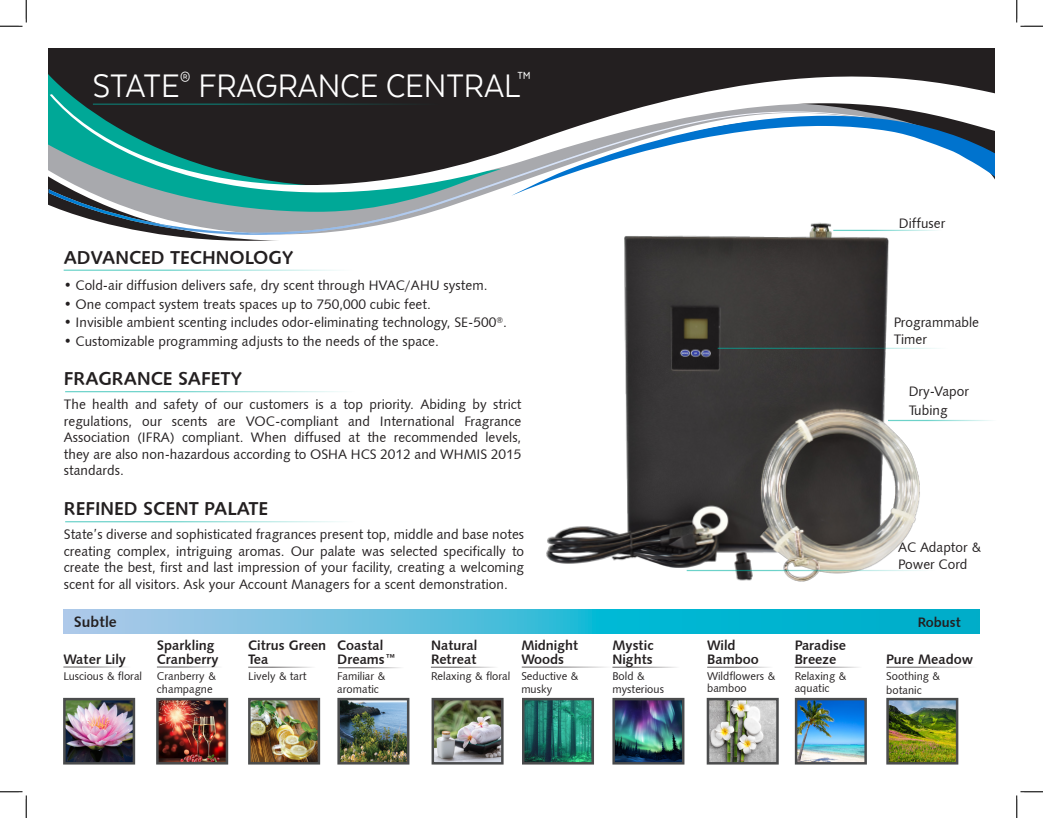
<style>
.page{position:relative;width:1043px;height:818px;background:#fff}
.page>*{position:absolute;margin:0;border:0;box-sizing:border-box;transform-origin:0 0}
.t1{font:37.5px "Texta Narrow";color:#fff}
.t2{font:18.75px "Humanist 531 BT Bold A";color:#231f20}
.t3{font:15px "Humanist 531 BT Bold A";color:#231f20}
.t4{font:13.75px/16.5px "Humanist 531 BT Roman A";color:#231f20;text-align:justify}
.t5{font:13.75px "Humanist 531 BT Bold A";color:#231f20}
.t6{font:11.25px "Humanist 531 BT Roman A";color:#231f20}
</style>
<div class="page">
<div style="left:49px;top:49px;width:945px;height:27px;background:#231f20"></div>
<svg style="left:135px;top:212px;width:162px;height:23px"></svg>
<svg style="left:49px;top:73px;width:452px;height:139px;background:#3a5c5a"></svg>
<svg style="left:50px;top:76px;width:944px;height:118px;fill:#231f20"></svg>
<img style="left:49px;top:189px;width:136px;height:41px">
<img style="left:158px;top:223px;width:122px;height:12px">
<img style="left:241px;top:111px;width:687px;height:123px">
<svg style="left:511px;top:116px;width:483px;height:80px"></svg>
<hr style="left:93px;top:103px;width:431px;height:2px;background:#00b2a3">
<svg style="left:64px;top:609px;width:915px;height:24px;background:#41bbd9"></svg>
<img style="left:66px;top:700px;width:66px;height:61px">
<div style="left:63px;top:697px;width:72px;height:67px;border:2px solid #4b4c4d"></div>
<img style="left:797px;top:700px;width:66px;height:61px">
<div style="left:794px;top:697px;width:72px;height:67px;border:2px solid #4b4c4d"></div>
<img style="left:889px;top:700px;width:66px;height:61px">
<div style="left:886px;top:697px;width:72px;height:67px;border:2px solid #4b4c4d"></div>
<img style="left:525px;top:700px;width:66px;height:61px">
<div style="left:522px;top:697px;width:72px;height:67px;border:2px solid #4b4c4d"></div>
<img style="left:251px;top:700px;width:66px;height:61px">
<div style="left:248px;top:697px;width:72px;height:67px;border:2px solid #4b4c4d"></div>
<img style="left:340px;top:700px;width:66px;height:61px">
<div style="left:337px;top:697px;width:72px;height:67px;border:2px solid #4b4c4d"></div>
<img style="left:434px;top:700px;width:66px;height:61px">
<div style="left:431px;top:697px;width:72px;height:67px;border:2px solid #4b4c4d"></div>
<hr style="left:794px;top:666px;width:84px;height:1px;background:#231f20">
<hr style="left:248px;top:666px;width:84px;height:1px;background:#231f20">
<hr style="left:63px;top:666px;width:84px;height:1px;background:#231f20">
<hr style="left:522px;top:666px;width:112px;height:1px;background:#231f20">
<hr style="left:431px;top:666px;width:83px;height:1px;background:#231f20">
<hr style="left:338px;top:667px;width:81px;height:1px;background:#231f20">
<img style="left:615px;top:700px;width:66px;height:61px">
<div style="left:612px;top:697px;width:72px;height:67px;border:2px solid #4b4c4d"></div>
<hr style="left:612px;top:666px;width:84px;height:1px;background:#231f20">
<hr style="left:886px;top:666px;width:112px;height:1px;background:#231f20">
<img style="left:159px;top:700px;width:66px;height:61px">
<div style="left:156px;top:697px;width:72px;height:67px;border:2px solid #4b4c4d"></div>
<hr style="left:157px;top:666px;width:81px;height:1px;background:#231f20">
<img style="left:709px;top:700px;width:66px;height:61px">
<div style="left:706px;top:697px;width:72px;height:67px;border:2px solid #4b4c4d"></div>
<hr style="left:707px;top:666px;width:81px;height:1px;background:#231f20">
<hr style="left:64px;top:269px;width:360px;height:2px;background:#00b2a3">
<hr style="left:65px;top:521px;width:360px;height:1px;background:#00b2a3">
<hr style="left:65px;top:391px;width:360px;height:1px;background:#00b2a3">
<img style="left:544px;top:221px;width:378px;height:361px">
<hr style="left:717px;top:348px;width:286px;height:1px;background:#00b2a3">
<hr style="left:833px;top:230px;width:134px;height:1px;background:#00b2a3">
<hr style="left:888px;top:420px;width:128px;height:1px;background:#00b2a3">
<hr style="left:686px;top:570px;width:308px;height:1px;background:#00b2a3">
<svg style="left:0;top:0;width:27px;height:27px"></svg>
<svg style="left:0;top:791px;width:27px;height:27px"></svg>
<svg style="left:1016px;top:0;width:26px;height:27px"></svg>
<svg style="left:1016px;top:791px;width:26px;height:27px"></svg>
<p class="t1" style="left:93px;top:67px;width:439px">STATE<sup>®</sup> FRAGRANCE CENTRAL<sup>™</sup></p>
<p class="t2" style="left:64px;top:245px;width:231px">ADVANCED TECHNOLOGY</p>
<p class="t4" style="left:64px;top:276px;width:425px">• Cold-air diffusion delivers safe, dry scent through HVAC/AHU system.</p>
<p class="t4" style="left:64px;top:295px;width:369px">• One compact system treats spaces up to 750,000 cubic feet.</p>
<p class="t4" style="left:64px;top:314px;width:444px">• Invisible ambient scenting includes odor-eliminating technology, SE-500<sup>®</sup>.</p>
<p class="t4" style="left:64px;top:333px;width:377px">• Customizable programming adjusts to the needs of the space.</p>
<p class="t2" style="left:64px;top:367px;width:180px">FRAGRANCE SAFETY</p>
<p class="t4" style="left:64px;top:396px;width:459px">The health and safety of our customers is a top priority. Abiding by strict regulations, our scents are VOC-compliant and International Fragrance Association (IFRA) compliant. When diffused at the recommended levels, they are also non-hazardous according to OSHA HCS 2012 and WHMIS 2015 standards.</p>
<p class="t2" style="left:64px;top:497px;width:206px">REFINED SCENT PALATE</p>
<p class="t4" style="left:64px;top:526px;width:462px">State’s diverse and sophisticated fragrances present top, middle and base notes creating complex, intriguing aromas. Our palate was selected specifically to create the best, first and last impression of your facility, creating a welcoming scent for all visitors. Ask your Account Managers for a scent demonstration.</p>
<p class="t4" style="left:899px;top:215px;width:48px">Diffuser</p>
<p class="t4" style="left:893px;top:313px;width:87px">Programmable</p>
<p class="t4" style="left:893px;top:330px;width:35px">Timer</p>
<p class="t4" style="left:908px;top:383px;width:62px">Dry-Vapor</p>
<p class="t4" style="left:908px;top:401px;width:41px">Tubing</p>
<p class="t4" style="left:898px;top:539px;width:84px">AC Adaptor &amp;</p>
<p class="t4" style="left:898px;top:555px;width:71px">Power Cord</p>
<p class="t3" style="left:74px;top:612px;width:44px">Subtle</p>
<p class="t5" style="left:917px;top:613px;width:45px">Robust</p>
<p class="t5" style="left:248px;top:637px;width:80px">Citrus Green</p>
<p class="t5" style="left:248px;top:651px;width:22px">Tea</p>
<p class="t6" style="left:248px;top:669px;width:60px">Lively &amp; tart</p>
<p class="t5" style="left:157px;top:637px;width:59px">Sparkling</p>
<p class="t5" style="left:157px;top:651px;width:63px">Cranberry</p>
<p class="t6" style="left:157px;top:669px;width:61px">Cranberry &amp;</p>
<p class="t6" style="left:157px;top:682px;width:57px">champagne</p>
<p class="t5" style="left:337px;top:637px;width:48px">Coastal</p>
<p class="t5" style="left:337px;top:651px;width:60px">Dreams™</p>
<p class="t6" style="left:337px;top:669px;width:50px">Familiar &amp;</p>
<p class="t6" style="left:337px;top:682px;width:43px">aromatic</p>
<p class="t5" style="left:431px;top:637px;width:48px">Natural</p>
<p class="t5" style="left:431px;top:651px;width:47px">Retreat</p>
<p class="t6" style="left:431px;top:669px;width:81px">Relaxing &amp; floral</p>
<p class="t5" style="left:521px;top:637px;width:59px">Midnight</p>
<p class="t5" style="left:521px;top:651px;width:44px">Woods</p>
<p class="t6" style="left:521px;top:669px;width:59px">Seductive &amp;</p>
<p class="t6" style="left:521px;top:682px;width:32px">musky</p>
<p class="t5" style="left:707px;top:637px;width:30px">Wild</p>
<p class="t5" style="left:707px;top:651px;width:53px">Bamboo</p>
<p class="t6" style="left:707px;top:669px;width:70px">Wildflowers &amp;</p>
<p class="t6" style="left:707px;top:680px;width:41px">bamboo</p>
<p class="t5" style="left:794px;top:637px;width:53px">Paradise</p>
<p class="t5" style="left:794px;top:651px;width:43px">Breeze</p>
<p class="t6" style="left:794px;top:669px;width:53px">Relaxing &amp;</p>
<p class="t6" style="left:794px;top:680px;width:36px">aquatic</p>
<p class="t5" style="left:612px;top:637px;width:43px">Mystic</p>
<p class="t5" style="left:612px;top:651px;width:42px">Nights</p>
<p class="t6" style="left:612px;top:669px;width:34px">Bold &amp;</p>
<p class="t6" style="left:612px;top:682px;width:53px">mysterious</p>
<p class="t5" style="left:63px;top:651px;width:64px">Water Lily</p>
<p class="t6" style="left:63px;top:669px;width:80px">Luscious &amp; floral</p>
<p class="t5" style="left:886px;top:651px;width:88px">Pure Meadow</p>
<p class="t6" style="left:886px;top:669px;width:55px">Soothing &amp;</p>
<p class="t6" style="left:886px;top:683px;width:37px">botanic</p>
</div>
